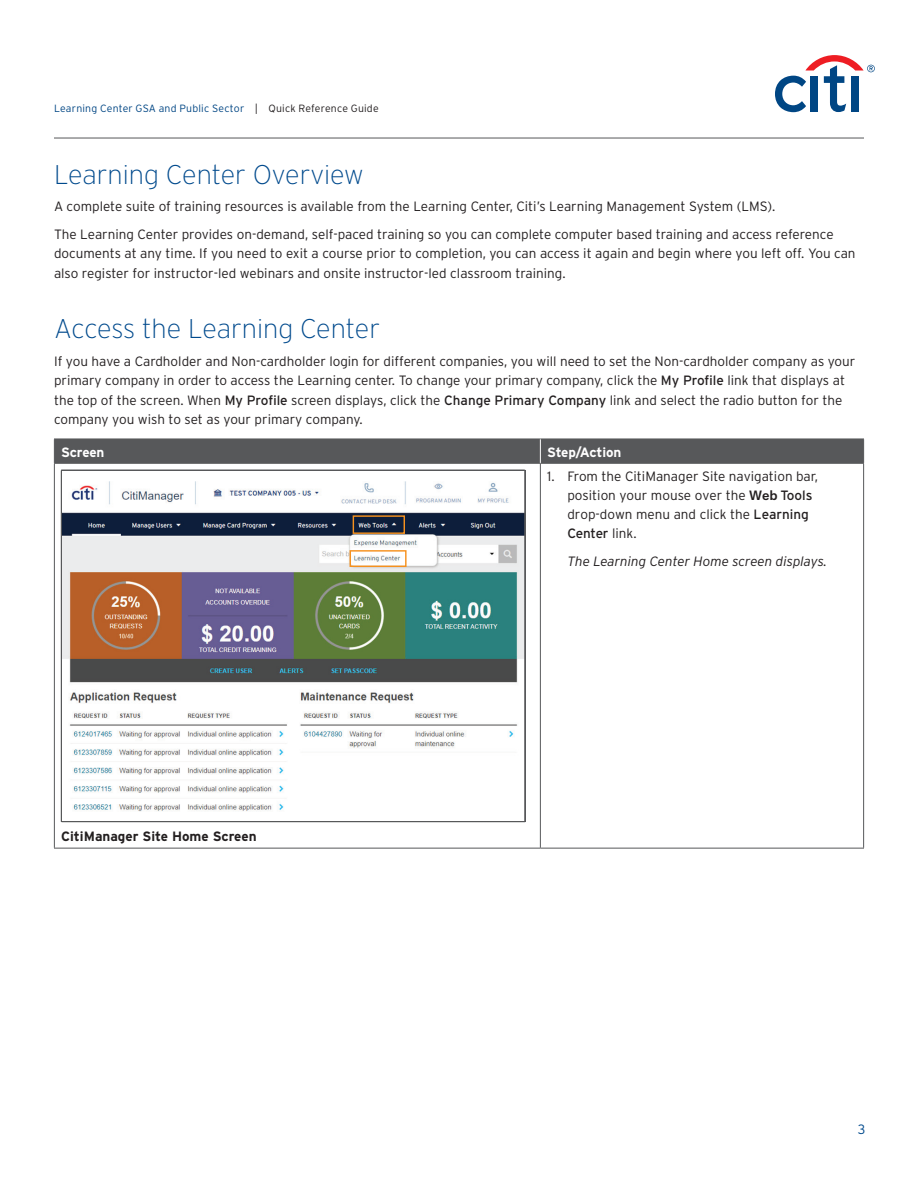
<style>
.page{position:relative;width:918px;height:1188px;background:#fff}
.page>*{position:absolute;margin:0;border:0;box-sizing:border-box;transform-origin:0 0}
.t1{font:200 27px "Interstate";color:#004a8d}
.t2{font:300 13.5px/19.5px "Interstate";color:#231f20}
.t3{font:italic 300 13.5px "Interstate";color:#231f20}
.t4{font:700 13.5px "Interstate";color:#231f20}
.t5{font:700 13.5px "Interstate";letter-spacing:-.01em;color:#fff}
.t6{font:300 13.5px "Interstate";color:#004a8d}
.t7{font:300 10.5px "Interstate";letter-spacing:.02em;color:#004684}
.s1{color:#231f20}
.s2{font-weight:400}
.s3{font-family:"Citi Sans Text";font-weight:700}
</style>
<div class="page">
<svg style="left:775px;top:55px;width:100px;height:57px"></svg>
<hr style="left:54px;top:138px;width:810px;height:1px;background:#57585a">
<hr style="left:54px;top:463px;width:486px;height:1px;background:#57585a">
<hr style="left:54px;top:464px;width:1px;height:384px;background:#57585a">
<hr style="left:540px;top:463px;width:324px;height:1px;background:#57585a">
<hr style="left:540px;top:464px;width:1px;height:384px;background:#57585a">
<hr style="left:863px;top:464px;width:1px;height:384px;background:#57585a">
<hr style="left:54px;top:848px;width:486px;height:1px;background:#57585a">
<hr style="left:540px;top:848px;width:324px;height:1px;background:#57585a">
<div style="left:54px;top:439px;width:810px;height:24px;background:#57585a"></div>
<svg style="left:61px;top:470px;width:464px;height:352px"></svg>
<div style="left:353px;top:515px;width:52px;height:19px;border:1px solid #f6911e"></div>
<div style="left:350px;top:550px;width:57px;height:17px;border:1px solid #f6911e"></div>
<p class="t7" style="left:54px;top:102px;width:326px">Learning Center GSA and Public Sector <span class="s1">| Quick Reference Guide</span></p>
<h2 class="t1" style="left:54px;top:158px;width:311px">Learning Center Overview</h2>
<p class="t2" style="left:54px;top:197px;width:723px">A complete suite of training resources is available from the Learning Center, Citi’s Learning Management System (LMS).</p>
<p class="t2" style="left:54px;top:224px;width:803px">The Learning Center provides on-demand, self-paced training so you can complete computer based training and access reference documents at any time. If you need to exit a course prior to completion, you can access it again and begin where you left off. You can also register for instructor-led webinars and onsite instructor-led classroom training.</p>
<h2 class="t1" style="left:54px;top:312px;width:328px">Access the Learning Center</h2>
<p class="t2" style="left:54px;top:351px;width:803px">If you have a Cardholder and Non-cardholder login for different companies, you will need to set the Non-cardholder company as your primary company in order to access the Learning center. To change your primary company, click the <span class="s2">My Profle</span> link that displays at the top of the screen. When <span class="s2">My Profle</span> screen displays, click the <span class="s2">Change Primary Company</span> link and select the radio button for the company you wish to set as your primary company.</p>
<p class="t5" style="left:61px;top:444px;width:45px">Screen</p>
<p class="t5" style="left:547px;top:444px;width:76px">Step/Action</p>
<p class="t2" style="left:567px;top:466px;width:252px;text-indent:-20px">1. From the CitiManager Site navigation bar, position your mouse over the <span class="s3">Web</span> <span class="s2">Tools </span>drop-down menu and click the <span class="s2">Learning Center</span> link.</p>
<p class="t3" style="left:567px;top:553px;width:261px">The Learning Center Home screen displays.</p>
<p class="t4" style="left:61px;top:828px;width:197px">CitiManager Site Home Screen</p>
<p class="t6" style="left:858px;top:1121px;width:9px">3</p>
</div>
